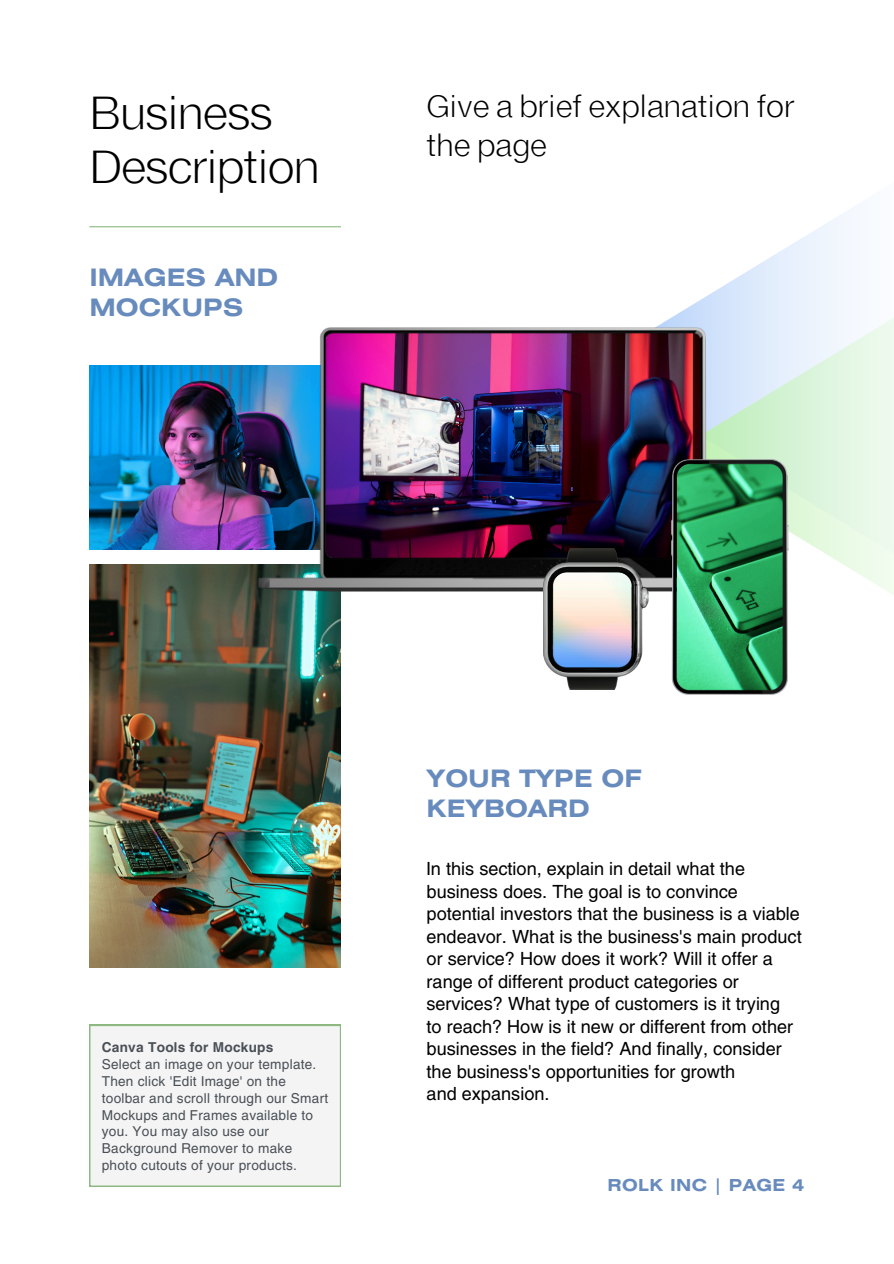
<style>
.page{position:relative;width:894px;height:1264px;background:#fff}
.page>*{position:absolute;margin:0;border:0;box-sizing:border-box;transform-origin:0 0}
.t1{font:300 45px/54px "EFT New Letter";color:#000001}
.t2{font:300 30px/38.2px "EFT New Letter";letter-spacing:.02em;color:#000001}
.t3{font:700 24px/30.3px "Helios Ext";color:#688bbd}
.t4{font:18px/22.5px "Helios";color:#000001}
.t5{font:700 16.5px "Helios Ext";letter-spacing:.02em;color:#688bbd}
.t6{font:13.5px/17px "Helios";letter-spacing:.02em;color:#494f56}
.t7{font:700 13.5px "Helios";letter-spacing:.02em;color:#494f56}
</style>
<div class="page">
<div style="left:89px;top:1024px;width:251px;height:162px;background:#f4f4f4"></div>
<img style="left:89px;top:365px;width:169px;height:184px">
<img style="left:89px;top:564px;width:251px;height:403px">
<svg style="left:666px;top:208px;width:227px;height:487px"></svg>
<img style="left:258px;top:327px;width:505px;height:264px">
<img style="left:671px;top:459px;width:117px;height:235px">
<img style="left:543px;top:549px;width:105px;height:141px">
<hr style="left:89px;top:226px;width:252px;height:1px;background:#8db881">
<p class="t1" style="left:89px;top:89px;width:231px">Business<br>Description</p>
<h3 class="t3" style="left:89px;top:264px;width:190px">IMAGES AND<br>MOCKUPS</h3>
<p class="t2" style="left:426px;top:90px;width:369px">Give a brief explanation for the page</p>
<h1 class="t7" style="left:102px;top:1038px;width:173px">Canva Tools for Mockups</h1>
<h2 class="t6" style="left:102px;top:1055px;width:228px">Select an image on your template.<br>Then click 'Edit Image' on the toolbar and scroll through our Smart<br>Mockups and Frames available to you. You may also use our<br>Background Remover to make photo cutouts of your products.</h2>
<p class="t3" style="left:426px;top:765px;width:217px">YOUR TYPE OF<br>KEYBOARD</p>
<p class="t4" style="left:426px;top:857px;width:376px">In this section, explain in detail what the business does. The goal is to convince potential investors that the business is a viable endeavor. What is the business's main product or service? How does it work? Will it offer a range of different product categories or services? What type of customers is it trying<br>to reach? How is it new or different from other businesses in the field? And finally, consider the business's opportunities for growth<br>and expansion.</p>
<h5 class="t5" style="left:607px;top:1179px;width:198px">ROLK INC | PAGE 4</h5>
</div>
